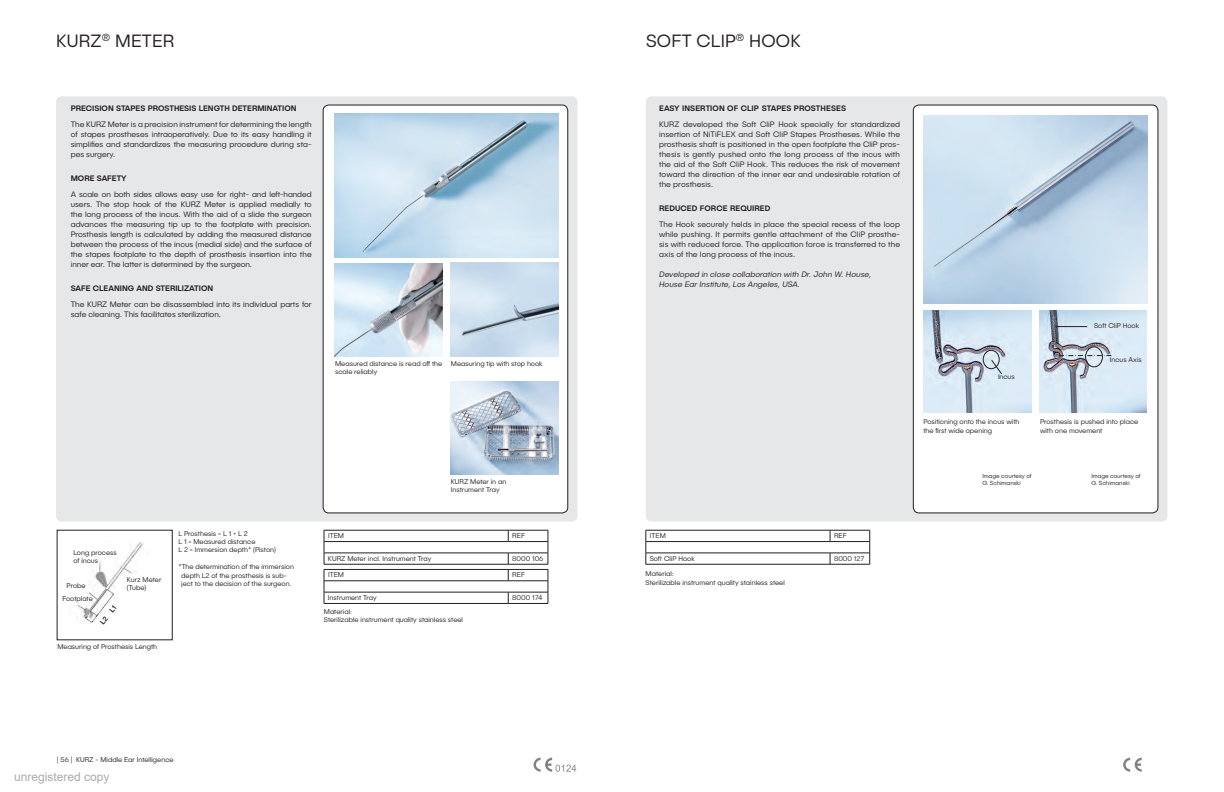
<style>
.page{position:relative;width:1224px;height:792px;background:#fff}
.page>*{position:absolute;margin:0;border:0;box-sizing:border-box;transform-origin:0 0}
.Headline_18pt{font:300 18px "Publica Sans";letter-spacing:.01em;color:#231f20}
.t1{font:12px "Arial";color:#ababab}
.t2{font:300 8px/10px "Publica Sans";color:#231f20;text-align:justify}
.t3{font:500 8px "Publica Sans";color:#231f20}
.t4{font:italic 300 8px/10px "Publica Sans";letter-spacing:.01em;color:#231f20}
.Produktinformation{font:300 7px/8.4px "Publica Sans";color:#231f20}
.Tabellentext{font:300 7px "Publica Sans";color:#231f20}
.Tabellenkopfzeile{font:300 7px "Publica Sans";letter-spacing:.01em;color:#231f20}
.Produktinformation-2{font:300 6px/7.4px "Publica Sans";color:#231f20}
</style>
<div class="page">
<svg style="left:1123px;top:758px;width:19px;height:14px"></svg>
<div style="left:646px;top:96px;width:521px;height:426px;background:#e6e7e9;border-radius:6px"></div>
<div style="left:913px;top:105px;width:245px;height:408px;background:#fff;border-radius:6px"></div>
<div style="left:913px;top:105px;width:245px;height:408px;border:1px solid #231f20;border-radius:6px"></div>
<div style="left:56px;top:96px;width:522px;height:426px;background:#e6e7e9;border-radius:6px"></div>
<div style="left:323px;top:105px;width:245px;height:408px;background:#fff;border-radius:6px"></div>
<div style="left:323px;top:105px;width:245px;height:408px;border:1px solid #231f20;border-radius:6px"></div>
<svg style="left:534px;top:758px;width:42px;height:14px"></svg>
<hr style="left:324px;top:530px;width:184px;height:1px;background:#231f20">
<hr style="left:508px;top:530px;width:40px;height:1px;background:#231f20">
<svg style="left:324px;top:530px;width:1px;height:34px"></svg>
<svg style="left:548px;top:530px;width:1px;height:34px"></svg>
<hr style="left:324px;top:541px;width:184px;height:1px;background:#231f20">
<hr style="left:508px;top:541px;width:40px;height:1px;background:#231f20">
<hr style="left:324px;top:553px;width:184px;height:1px;background:#231f20">
<hr style="left:508px;top:553px;width:40px;height:1px;background:#231f20">
<hr style="left:324px;top:564px;width:184px;height:1px;background:#231f20">
<hr style="left:508px;top:564px;width:40px;height:1px;background:#231f20">
<hr style="left:324px;top:569px;width:184px;height:1px;background:#231f20">
<hr style="left:508px;top:569px;width:40px;height:1px;background:#231f20">
<svg style="left:324px;top:570px;width:1px;height:33px"></svg>
<svg style="left:548px;top:570px;width:1px;height:33px"></svg>
<hr style="left:324px;top:581px;width:184px;height:1px;background:#231f20">
<hr style="left:508px;top:581px;width:40px;height:1px;background:#231f20">
<hr style="left:324px;top:592px;width:184px;height:1px;background:#231f20">
<hr style="left:508px;top:592px;width:40px;height:1px;background:#231f20">
<hr style="left:324px;top:603px;width:184px;height:1px;background:#231f20">
<hr style="left:508px;top:603px;width:40px;height:1px;background:#231f20">
<img style="left:334px;top:263px;width:108px;height:94px">
<img style="left:335px;top:113px;width:224px;height:144px">
<img style="left:451px;top:263px;width:108px;height:94px">
<img style="left:451px;top:381px;width:108px;height:94px">
<img style="left:77px;top:541px;width:66px;height:82px">
<hr style="left:646px;top:530px;width:184px;height:1px;background:#231f20">
<hr style="left:830px;top:530px;width:40px;height:1px;background:#231f20">
<svg style="left:646px;top:530px;width:1px;height:34px"></svg>
<svg style="left:870px;top:530px;width:1px;height:34px"></svg>
<hr style="left:646px;top:541px;width:184px;height:1px;background:#231f20">
<hr style="left:830px;top:541px;width:40px;height:1px;background:#231f20">
<hr style="left:646px;top:553px;width:184px;height:1px;background:#231f20">
<hr style="left:830px;top:553px;width:40px;height:1px;background:#231f20">
<hr style="left:646px;top:564px;width:184px;height:1px;background:#231f20">
<hr style="left:830px;top:564px;width:40px;height:1px;background:#231f20">
<img style="left:924px;top:115px;width:224px;height:189px">
<img style="left:924px;top:311px;width:108px;height:102px">
<div style="left:983px;top:350px;width:17px;height:19px;border:1px solid #231f20;border-radius:50%"></div>
<svg style="left:991px;top:359px;width:11px;height:15px"></svg>
<img style="left:1039px;top:311px;width:108px;height:102px">
<div style="left:1085px;top:346px;width:18px;height:21px;border:1px solid #231f20;border-radius:50%"></div>
<svg style="left:1059px;top:355px;width:53px;height:1px"></svg>
<hr style="left:1055px;top:326px;width:32px;height:1px;background:#231f20">
<svg style="left:100px;top:605px;width:16px;height:18px"></svg>
<p class="Headline_18pt" style="left:56px;top:30px;width:120px">KURZ<sup>®</sup> METER</p>
<p class="t3" style="left:71px;top:103px;width:227px">PRECISION STAPES PROSTHESIS LENGTH DETERMINATION</p>
<p class="t2" style="left:71px;top:119px;width:242px">The KURZ Meter is a precision instrument for determining the length of stapes prostheses intraoperatively. Due to its easy handling it simplifies and standardizes the measuring procedure during sta&shy;pes surgery.</p>
<p class="t3" style="left:71px;top:173px;width:58px">MORE SAFETY</p>
<p class="t2" style="left:71px;top:189px;width:242px">A scale on both sides allows easy use for right- and left-handed users. The stop hook of the KURZ Meter is applied medially to the long process of the incus. With the aid of a slide the surgeon advances the measuring tip up to the footplate with precision.<br>Prosthesis length is calculated by adding the measured distance between the process of the incus (medial side) and the surface of the stapes footplate to the depth of prosthesis insertion into the inner ear. The latter is determined by the surgeon.</p>
<p class="t3" style="left:71px;top:283px;width:144px">SAFE CLEANING AND STERILIZATION</p>
<p class="t2" style="left:71px;top:299px;width:242px">The KURZ Meter can be disassembled into its individual parts for safe cleaning. This facilitates sterilization.</p>
<p class="Produktinformation" style="left:335px;top:359px;width:109px">Measured distance is read off the scale reliably</p>
<p class="Produktinformation" style="left:451px;top:359px;width:93px">Measuring tip with stop hook</p>
<p class="Produktinformation" style="left:73px;top:548px;width:45px">Long process</p>
<p class="Produktinformation" style="left:73px;top:557px;width:26px">of incus</p>
<p class="Produktinformation" style="left:67px;top:581px;width:21px">Probe</p>
<p class="Produktinformation" style="left:63px;top:594px;width:32px">Footplate</p>
<p class="Produktinformation" style="left:127px;top:575px;width:36px">Kurz Meter (Tube)</p>
<p class="Produktinformation" style="left:57px;top:642px;width:101px">Measuring of Prosthesis Length</p>
<p class="Produktinformation" style="left:178px;top:529px;width:71px">L Prosthesis = L 1 + L 2</p>
<p class="Produktinformation" style="left:178px;top:537px;width:79px">L 1 = Measured distance</p>
<p class="Produktinformation" style="left:178px;top:546px;width:99px">L 2 = Immersion depth* (Piston)</p>
<p class="Produktinformation" style="left:178px;top:562px;width:117px;text-align:center">*The determination of the immersion depth L2 of the prosthesis is sub&shy;ject to the decision of the surgeon.</p>
<p class="Produktinformation" style="left:451px;top:477px;width:57px">KURZ Meter in an</p>
<p class="Produktinformation" style="left:451px;top:486px;width:50px">Instrument Tray</p>
<p class="Tabellenkopfzeile" style="left:328px;top:531px;width:18px">ITEM</p>
<p class="Tabellenkopfzeile" style="left:512px;top:531px;width:14px">REF</p>
<p class="Tabellentext" style="left:328px;top:554px;width:105px">KURZ Meter incl. Instrument Tray</p>
<p class="Tabellentext" style="left:512px;top:554px;width:33px">8000 106</p>
<p class="Tabellenkopfzeile" style="left:328px;top:571px;width:18px">ITEM</p>
<p class="Tabellenkopfzeile" style="left:512px;top:571px;width:14px">REF</p>
<p class="Tabellentext" style="left:328px;top:593px;width:50px">Instrument Tray</p>
<p class="Tabellentext" style="left:512px;top:593px;width:32px">8000 174</p>
<p class="Produktinformation" style="left:324px;top:607px;width:30px">Material:</p>
<p class="Produktinformation" style="left:324px;top:615px;width:141px">Sterilizable instrument quality stainless steel</p>
<p class="Produktinformation" style="left:57px;top:756px;width:118px">| 56 | KURZ - Middle Ear Intelligence</p>
<h2 class="t1" style="left:14px;top:768px;width:97px">unregistered copy</h2>
<p class="Headline_18pt" style="left:646px;top:30px;width:156px">SOFT CLIP<sup>®</sup> HOOK</p>
<p class="t3" style="left:659px;top:103px;width:188px">EASY INSERTION OF CLIP STAPES PROSTHESES</p>
<p class="t2" style="left:659px;top:119px;width:242px">KURZ developed the Soft CliP Hook specially for standardized insertion of NiTiFLEX and Soft CliP Stapes Prostheses. While the prosthesis shaft is positioned in the open footplate the CliP pros&shy;thesis is gently pushed onto the long process of the incus with the aid of the Soft CliP Hook. This reduces the risk of movement toward the direction of the inner ear and undesirable rotation of the prosthesis.</p>
<p class="t3" style="left:659px;top:203px;width:113px">REDUCED FORCE REQUIRED</p>
<p class="t2" style="left:659px;top:219px;width:242px">The Hook securely helds in place the special recess of the loop while pushing. It permits gentle attachment of the CliP prosthe&shy;sis with reduced force. The application force is transferred to the axis of the long process of the incus.</p>
<p class="t4" style="left:659px;top:269px;width:214px">Developed in close collaboration with Dr. John W. House,<br>House Ear Institute, Los Angeles, USA.</p>
<p class="Tabellenkopfzeile" style="left:650px;top:531px;width:18px">ITEM</p>
<p class="Tabellenkopfzeile" style="left:834px;top:531px;width:14px">REF</p>
<p class="Tabellentext" style="left:650px;top:554px;width:47px">Soft CliP Hook</p>
<p class="Tabellentext" style="left:834px;top:554px;width:32px">8000 127</p>
<p class="Produktinformation" style="left:646px;top:569px;width:30px">Material:</p>
<p class="Produktinformation" style="left:646px;top:578px;width:141px">Sterilizable instrument quality stainless steel</p>
<p class="Produktinformation" style="left:998px;top:373px;width:18px">Incus</p>
<p class="Produktinformation" style="left:1094px;top:321px;width:47px">Soft CliP Hook</p>
<p class="Produktinformation" style="left:1110px;top:355px;width:34px">Incus Axis</p>
<p class="Produktinformation" style="left:923px;top:417px;width:98px">Positioning onto the incus with the first wide opening</p>
<p class="Produktinformation" style="left:1040px;top:417px;width:100px">Prosthesis is pushed into place with one movement</p>
<p class="Produktinformation-2" style="left:982px;top:472px;width:51px">Image courtesy of<br>G. Schimanski</p>
<p class="Produktinformation-2" style="left:1091px;top:472px;width:51px">Image courtesy of<br>G. Schimanski</p>
</div>
